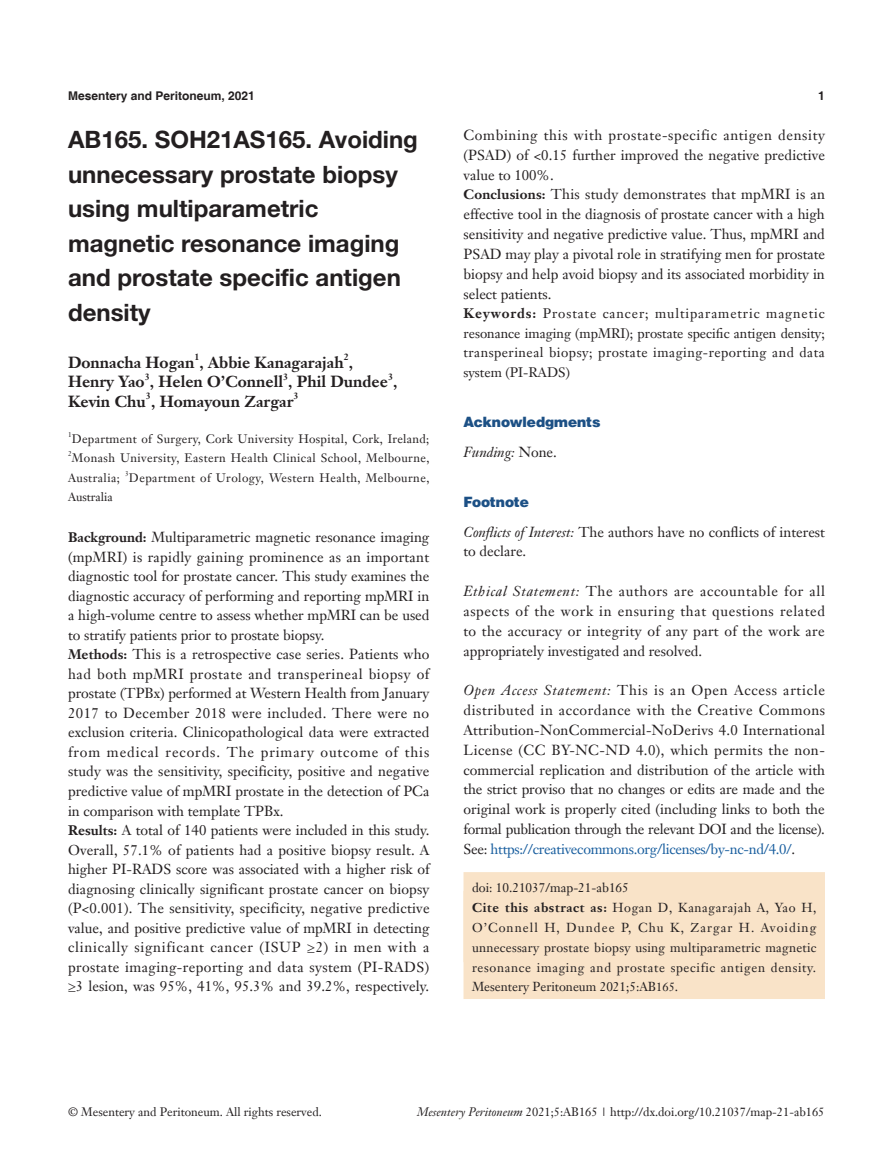
<style>
.page{position:relative;width:893px;height:1170px;background:#fff}
.page>*{position:absolute;margin:0;border:0;box-sizing:border-box;transform-origin:0 0}
.t1{font:700 24px/34.5px "Helvetica Neue LT Pro";color:#231f20}
.t2{font:700 15.75px "Janson Text LT";color:#231f20}
.t3{font:14.25px/19.5px "Janson Text LT";color:#231f20}
.t4{font:900 14.25px "Helvetica";color:#1c5085}
.t5{font:italic 14.25px "Janson Text LT";color:#231f20}
.t6{font:13.5px/19.8px "Janson Text LT";letter-spacing:.035em;color:#231f20;text-align:justify}
.t7{font:12.75px/19.8px "Janson Text LT";letter-spacing:.02em;color:#231f20}
.t8{font:12px/19.5px "Janson Text LT";letter-spacing:.025em;color:#231f20}
.t9{font:12px "Janson Text LT";color:#231f20}
.t10{font:700 12px "Helvetica";color:#231f20}
.t11{font:700 9.15px "Janson Text LT";color:#231f20}
.t12{font:7.05px "Janson Text LT";color:#231f20}
.s1{font-weight:700;font-size:13.5px}
.s2{font-weight:700}
.s3{font-style:normal}
.s4{font-style:italic}
.s5{color:#175d9e}
.s6{font-size:12px}
</style>
<div class="page">
<div style="left:463px;top:872px;width:362px;height:90px;background:#f9e3c8"></div>
<div style="left:463px;top:890px;width:362px;height:108px;background:#f9e3c8"></div>
<p class="t10" style="left:68px;top:88px;width:188px">Mesentery and Peritoneum, 2021</p>
<p class="t10" style="left:818px;top:88px;width:8px">1</p>
<h1 class="t1" style="left:68px;top:122px;width:351px">AB165. SOH21AS165. Avoiding unnecessary prostate biopsy using multiparametric magnetic resonance imaging and prostate specific antigen density</h1>
<p class="t2" style="left:68px;top:352px;width:287px">Donnacha Hogan , Abbie Kanagarajah ,</p>
<p class="t11" style="left:194px;top:351px;width:7px">1</p>
<p class="t11" style="left:344px;top:351px;width:7px">2</p>
<p class="t2" style="left:68px;top:371px;width:331px">Henry Yao , Helen O’Connell , Phil Dundee ,</p>
<p class="t11" style="left:145px;top:370px;width:7px">3</p>
<p class="t11" style="left:283px;top:370px;width:7px">3</p>
<p class="t11" style="left:388px;top:370px;width:7px">3</p>
<p class="t2" style="left:68px;top:391px;width:227px">Kevin Chu , Homayoun Zargar</p>
<p class="t11" style="left:146px;top:390px;width:7px">3</p>
<p class="t11" style="left:293px;top:390px;width:7px">3</p>
<p class="t12" style="left:68px;top:430px;width:5px">1</p>
<p class="t8" style="left:72px;top:428px;width:359px">Department of Surgery, Cork University Hospital, Cork, Ireland;</p>
<p class="t12" style="left:68px;top:449px;width:5px">2</p>
<p class="t8" style="left:68px;top:448px;width:363px;text-indent:4px">Monash University, Eastern Health Clinical School, Melbourne,<br>Australia;</p>
<p class="t12" style="left:125px;top:469px;width:5px">3</p>
<p class="t8" style="left:129px;top:467px;width:302px">Department of Urology, Western Health, Melbourne,</p>
<p class="t9" style="left:68px;top:489px;width:46px">Australia</p>
<p class="t3" style="left:68px;top:527px;width:363px"><span class="s1">Background:</span> Multiparametric magnetic resonance imaging (mpMRI) is rapidly gaining prominence as an important diagnostic tool for prostate cancer. This study examines the diagnostic accuracy of performing and reporting mpMRI in a high-volume centre to assess whether mpMRI can be used to stratify patients prior to prostate biopsy.<br><span class="s1">Methods:</span> This is a retrospective case series. Patients who had both mpMRI prostate and transperineal biopsy of prostate (TPBx) performed at Western Health from January 2017 to December 2018 were included. There were no exclusion criteria. Clinicopathological data were extracted from medical records. The primary outcome of this study was the sensitivity, specificity, positive and negative predictive value of mpMRI prostate in the detection of PCa in comparison with template TPBx.<br><span class="s1">Results:</span> A total of 140 patients were included in this study.<br>Overall, 57.1% of patients had a positive biopsy result. A higher PI-RADS score was associated with a higher risk of diagnosing clinically significant prostate cancer on biopsy (P&lt;0.001). The sensitivity, specificity, negative predictive value, and positive predictive value of mpMRI in detecting clinically significant cancer (ISUP ≥2) in men with a prostate imaging-reporting and data system (PI-RADS) ≥3 lesion, was 95%, 41%, 95.3% and 39.2%, respectively.</p>
<p class="t3" style="left:463px;top:125px;width:363px">Combining this with prostate-specific antigen density (PSAD) of &lt;0.15 further improved the negative predictive value to 100%.<br><span class="s1">Conclusions:</span> This study demonstrates that mpMRI is an effective tool in the diagnosis of prostate cancer with a high sensitivity and negative predictive value. Thus, mpMRI and PSAD may play a pivotal role in stratifying men for prostate biopsy and help avoid biopsy and its associated morbidity in select patients.</p>
<p class="t6" style="left:463px;top:303px;width:363px"><span class="s2">Keywords:</span> Prostate cancer; multiparametric magnetic resonance imaging (mpMRI); prostate specific antigen density; transperineal biopsy; prostate imaging-reporting and data system (PI-RADS)</p>
<p class="t4" style="left:463px;top:413px;width:139px">Acknowledgments</p>
<p class="t5" style="left:463px;top:443px;width:95px">Funding: <span class="s3">None.</span></p>
<p class="t4" style="left:463px;top:492px;width:67px">Footnote</p>
<p class="t3" style="left:463px;top:521px;width:363px"><span class="s4">Conflicts of Interest:</span> The authors have no conflicts of interest to declare.</p>
<p class="t3" style="left:463px;top:581px;width:363px;text-align:justify"><span class="s4">Ethical Statement:</span> The authors are accountable for all aspects of the work in ensuring that questions related to the accuracy or integrity of any part of the work are appropriately investigated and resolved.</p>
<p class="t3" style="left:463px;top:680px;width:363px;text-align:justify"><span class="s4">Open Access Statement:</span> This is an Open Access article distributed in accordance with the Creative Commons Attribution-NonCommercial-NoDerivs 4.0 International License (CC BY-NC-ND 4.0), which permits the non&shy;commercial replication and distribution of the article with the strict proviso that no changes or edits are made and the original work is properly cited (including links to both the formal publication through the relevant DOI and the license).<br>See: <span class="s5">https://creativecommons.org/licenses/by-nc-nd/4.0/</span>.</p>
<p class="t7" style="left:472px;top:877px;width:346px">doi: 10.21037/map-21-ab165<br><span class="s2">Cite this abstract as:</span> Hogan D, Kanagarajah A, Yao H, O’Connell H, Dundee P, Chu K, Zargar H. Avoiding unnecessary prostate biopsy using multiparametric magnetic resonance imaging and prostate specific antigen density.<br>Mesentery Peritoneum 2021;5:AB<span class="s6">165</span>.</p>
<p class="t9" style="left:68px;top:1104px;width:255px">© Mesentery and Peritoneum. All rights reserved.</p>
<p class="t9" style="left:417px;top:1104px;width:409px"><span class="s4">Mesentery Peritoneum</span> 2021;5:AB165 | http://dx.doi.org/10.21037/map-21-ab165</p>
</div>
